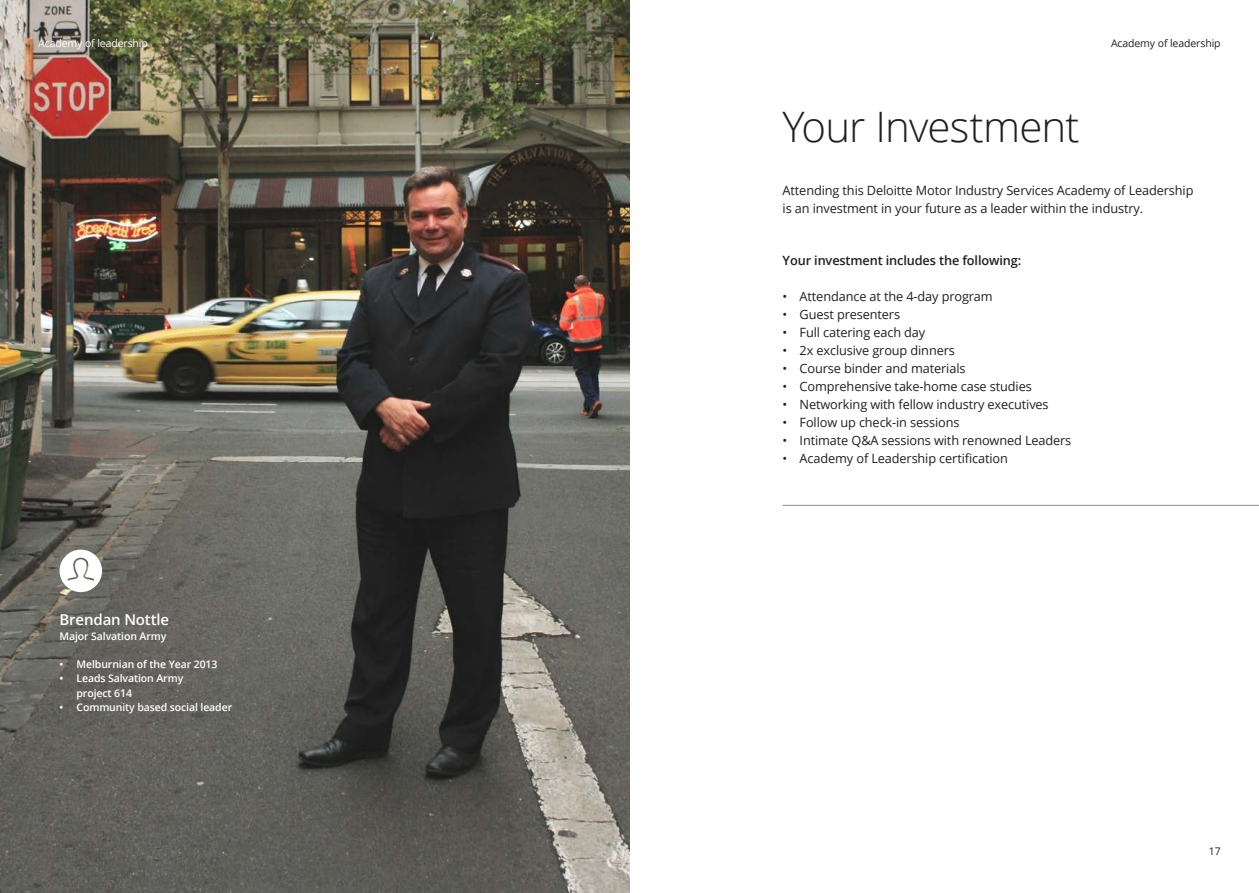
<style>
.page{position:relative;width:1259px;height:893px;background:#fff}
.page>*{position:absolute;margin:0;border:0;box-sizing:border-box;transform-origin:0 0}
.Story_heading_light{font:300 42px "Open Sans";letter-spacing:-.02em;color:#231f20}
.Folio_Right_pg__7_9{font:600 15px "Open Sans";letter-spacing:-.01em;color:#fff}
.Folio_Right_pg__7_9-2{font:12.75px/18px "Open Sans";letter-spacing:-.01em;color:#231f20}
.Folio_Right_pg__7_9-3{font:600 12.75px "Open Sans";letter-spacing:-.01em;color:#231f20}
.Folio_Right_pg__7_9-4{font:600 10.5px/14.2px "Open Sans";letter-spacing:-.01em;color:#fff}
.t1{font:10.5px "Open Sans";letter-spacing:-.01em;color:#231f20}
.Brochure_title___Rig{font:10.5px "Open Sans";letter-spacing:-.01em;color:#fff}
</style>
<div class="page">
<img style="left:0;top:0;width:629px;height:893px">
<hr style="left:782px;top:505px;width:477px;height:1px;background:#868a8e">
<svg style="left:60px;top:550px;width:42px;height:42px"></svg>
<p class="Brochure_title___Rig" style="left:38px;top:36px;width:111px">Academy of leadership</p>
<p class="Folio_Right_pg__7_9" style="left:60px;top:610px;width:111px">Brendan Nottle</p>
<p class="Folio_Right_pg__7_9-4" style="left:60px;top:628px;width:108px">Major Salvation Army</p>
<p class="Folio_Right_pg__7_9-4" style="left:60px;top:657px;width:159px">• Melburnian of the Year 2013</p>
<p class="Folio_Right_pg__7_9-4" style="left:77px;top:671px;width:108px;text-indent:-17px">• Leads Salvation Army project 614</p>
<p class="Folio_Right_pg__7_9-4" style="left:60px;top:700px;width:174px">• Community based social leader</p>
<p class="Story_heading_light" style="left:782px;top:98px;width:298px">Your Investment</p>
<p class="t1" style="left:1111px;top:36px;width:111px">Academy of leadership</p>
<p class="Folio_Right_pg__7_9-2" style="left:782px;top:181px;width:412px">Attending this Deloitte Motor Industry Services Academy of Leadership is an investment in your future as a leader within the industry.</p>
<p class="Folio_Right_pg__7_9-3" style="left:782px;top:252px;width:240px">Your investment includes the following:</p>
<p class="Folio_Right_pg__7_9-2" style="left:782px;top:287px;width:212px">• Attendance at the 4-day program</p>
<p class="Folio_Right_pg__7_9-2" style="left:782px;top:305px;width:119px">• Guest presenters</p>
<p class="Folio_Right_pg__7_9-2" style="left:782px;top:323px;width:144px">• Full catering each day</p>
<p class="Folio_Right_pg__7_9-2" style="left:782px;top:341px;width:174px">• 2x exclusive group dinners</p>
<p class="Folio_Right_pg__7_9-2" style="left:782px;top:359px;width:184px">• Course binder and materials</p>
<p class="Folio_Right_pg__7_9-2" style="left:782px;top:377px;width:251px">• Comprehensive take-home case studies</p>
<p class="Folio_Right_pg__7_9-2" style="left:782px;top:395px;width:268px">• Networking with fellow industry executives</p>
<p class="Folio_Right_pg__7_9-2" style="left:782px;top:413px;width:178px">• Follow up check-in sessions</p>
<p class="Folio_Right_pg__7_9-2" style="left:782px;top:431px;width:290px">• Intimate Q&amp;A sessions with renowned Leaders</p>
<p class="Folio_Right_pg__7_9-2" style="left:782px;top:449px;width:227px">• Academy of Leadership certification</p>
<p class="t1" style="left:1208px;top:844px;width:13px">17</p>
</div>
